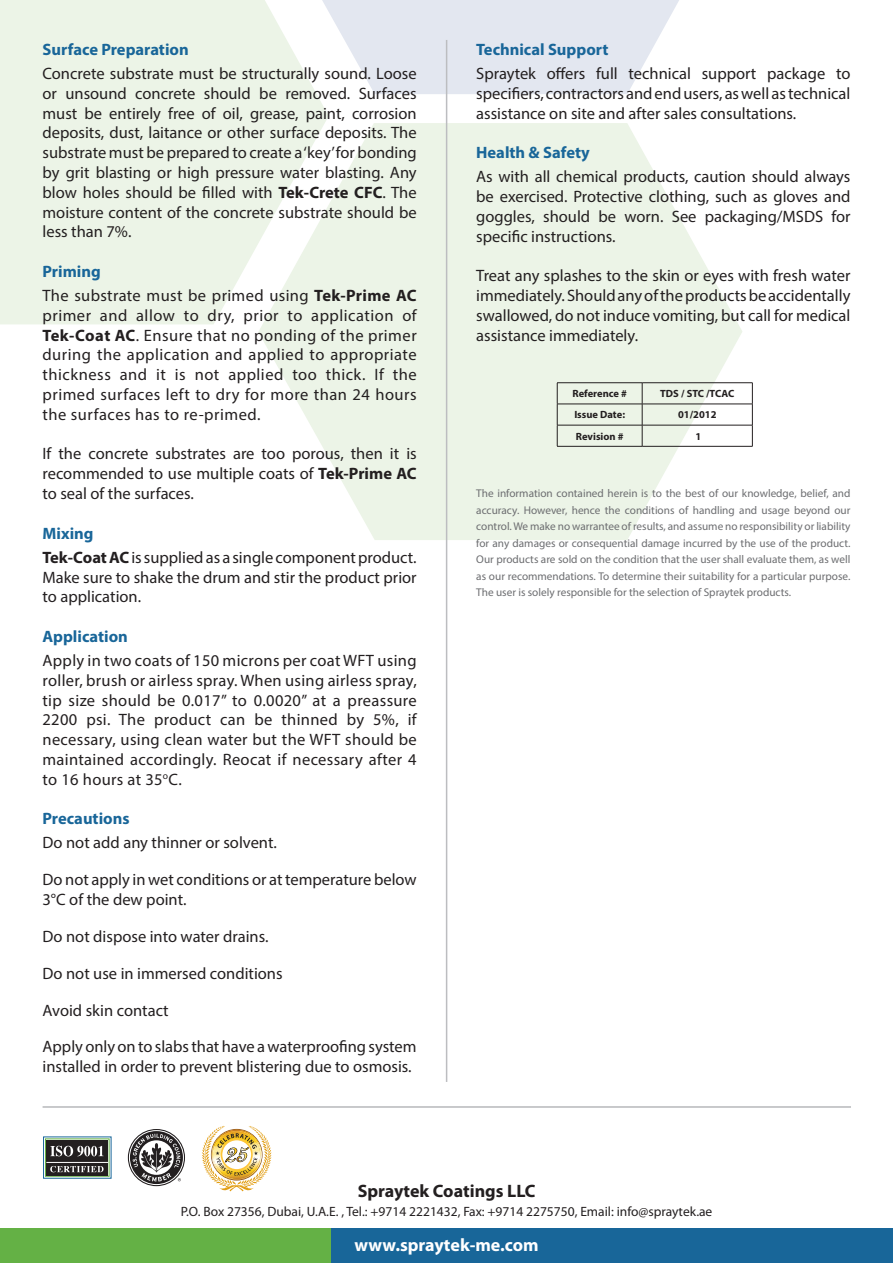
<style>
.page{position:relative;width:893px;height:1263px;background:#fff}
.page>*{position:absolute;margin:0;border:0;box-sizing:border-box;transform-origin:0 0}
.t1{font:700 18px "Myriad Pro";color:#231f20}
.t2{font:700 18px "Myriad Pro";color:#fff}
.Body_Text{font:16.5px/19.8px "Myriad Pro";color:#231f20;text-align:justify}
.t3{font:700 16.5px "Myriad Pro";color:#196699}
.t4{font:13.5px "Myriad Pro";color:#231f20}
.Disc{font:11.25px/16.5px "Myriad Pro";color:#6c6d70;text-align:justify}
.t5{font:700 10.5px "Myriad Pro";color:#231f20}
.s1{font-weight:700}
</style>
<div class="page">
<div style="left:0;top:0;width:329px;height:324px;background:#ecf4e7"></div>
<svg style="left:258px;top:123px;width:484px;height:417px;fill:#ecf4e7"></svg>
<svg style="left:322px;top:0;width:357px;height:94px"></svg>
<div style="left:0;top:1229px;width:332px;height:34px;background:#64b145"></div>
<div style="left:332px;top:1229px;width:561px;height:34px;background:#186699"></div>
<hr style="left:43px;top:1107px;width:808px;height:1px;background:#939598">
<svg style="left:128px;top:1129px;width:57px;height:57px"></svg>
<img style="left:202px;top:1126px;width:70px;height:65px">
<div style="left:43px;top:1136px;width:69px;height:43px;border:1px solid #186699"></div>
<div style="left:46px;top:1163px;width:62px;height:12px;background:#231f20"></div>
<div style="left:46px;top:1140px;width:62px;height:22px;background:#231f20"></div>
<svg style="left:50px;top:1146px;width:54px;height:10px"></svg>
<svg style="left:50px;top:1166px;width:54px;height:6px"></svg>
<hr style="left:446px;top:40px;width:1px;height:1042px;background:#bcbdc0">
<hr style="left:557px;top:382px;width:85px;height:1px;background:#231f20">
<hr style="left:642px;top:382px;width:110px;height:1px;background:#231f20">
<hr style="left:557px;top:404px;width:85px;height:1px;background:#231f20">
<hr style="left:642px;top:404px;width:110px;height:1px;background:#231f20">
<hr style="left:557px;top:425px;width:85px;height:1px;background:#231f20">
<svg style="left:557px;top:383px;width:1px;height:63px"></svg>
<hr style="left:642px;top:425px;width:110px;height:1px;background:#231f20">
<svg style="left:642px;top:383px;width:1px;height:63px"></svg>
<svg style="left:752px;top:383px;width:1px;height:63px"></svg>
<hr style="left:557px;top:446px;width:85px;height:1px;background:#231f20">
<hr style="left:642px;top:446px;width:110px;height:1px;background:#231f20">
<h1 class="t3" style="left:43px;top:39px;width:148px">Surface Preparation</h1>
<p class="Body_Text" style="left:43px;top:63px;width:376px">Concrete substrate must be structurally sound. Loose or unsound concrete should be removed. Surfaces must be entirely free of oil, grease, paint, corrosion deposits, dust, laitance or other surface deposits. The substrate must be prepared to create a ‘key’ for bonding by grit blasting or high pressure water blasting. Any blow holes should be filled with <span class="s1">Tek-Crete CFC</span>. The moisture content of the concrete substrate should be less than 7%.</p>
<h1 class="t3" style="left:43px;top:261px;width:60px">Priming</h1>
<p class="Body_Text" style="left:43px;top:285px;width:376px">The substrate must be primed using <span class="s1">Tek-Prime AC </span>primer and allow to dry, prior to application of <span class="s1">Tek-Coat AC</span>. Ensure that no ponding of the primer during the application and applied to appropriate thickness and it is not applied too thick. If the primed surfaces left to dry for more than 24 hours the surfaces has to re-primed.</p>
<p class="Body_Text" style="left:43px;top:444px;width:376px">If the concrete substrates are too porous, then it is recommended to use multiple coats of <span class="s1">Tek-Prime AC </span>to seal of the surfaces.</p>
<h1 class="t3" style="left:43px;top:522px;width:52px">Mixing</h1>
<p class="Body_Text" style="left:43px;top:547px;width:376px"><span class="s1">Tek-Coat AC</span> is supplied as a single component product.<br>Make sure to shake the drum and stir the product prior to application.</p>
<h1 class="t3" style="left:43px;top:626px;width:87px">Application</h1>
<p class="Body_Text" style="left:43px;top:650px;width:376px">Apply in two coats of 150 microns per coat WFT using roller, brush or airless spray. When using airless spray, tip size should be 0.017” to 0.0020” at a preassure 2200 psi. The product can be thinned by 5%, if necessary, using clean water but the WFT should be maintained accordingly. Reocat if necessary after 4 to 16 hours at 35<sup>o</sup>C.</p>
<h1 class="t3" style="left:43px;top:808px;width:89px">Precautions</h1>
<p class="Body_Text" style="left:43px;top:833px;width:236px">Do not add any thinner or solvent.</p>
<p class="Body_Text" style="left:43px;top:869px;width:376px">Do not apply in wet conditions or at temperature below<br>3°C of the dew point.</p>
<p class="Body_Text" style="left:43px;top:926px;width:227px">Do not dispose into water drains.</p>
<p class="Body_Text" style="left:43px;top:963px;width:242px">Do not use in immersed conditions</p>
<p class="Body_Text" style="left:43px;top:1000px;width:128px">Avoid skin contact</p>
<p class="Body_Text" style="left:43px;top:1037px;width:376px">Apply only on to slabs that have a waterproofing system installed in order to prevent blistering due to osmosis.</p>
<h1 class="t3" style="left:476px;top:39px;width:134px">Technical Support</h1>
<p class="Body_Text" style="left:476px;top:63px;width:376px">Spraytek offers full technical support package to specifiers, contractors and end users, as well as technical assistance on site and after sales consultations.</p>
<h1 class="t3" style="left:476px;top:142px;width:115px">Health &amp; Safety</h1>
<p class="Body_Text" style="left:476px;top:167px;width:376px">As with all chemical products, caution should always be exercised. Protective clothing, such as gloves and goggles, should be worn. See packaging/MSDS for specific instructions.</p>
<p class="Body_Text" style="left:476px;top:266px;width:376px">Treat any splashes to the skin or eyes with fresh water immediately. Should any of the products be accidentally swallowed, do not induce vomiting, but call for medical assistance immediately.</p>
<p class="t5" style="left:572px;top:387px;width:56px">Reference #</p>
<p class="t5" style="left:660px;top:387px;width:76px">TDS / STC /TCAC</p>
<p class="t5" style="left:574px;top:408px;width:52px">Issue Date:</p>
<p class="t5" style="left:678px;top:408px;width:40px">01/2012</p>
<p class="t5" style="left:576px;top:429px;width:49px">Revision #</p>
<p class="t5" style="left:695px;top:429px;width:7px">1</p>
<p class="Disc" style="left:476px;top:485px;width:376px">The information contained herein is to the best of our knowledge, belief, and accuracy. However, hence the conditions of handling and usage beyond our control. We make no warrantee of results, and assume no responsibility or liability for any damages or consequential damage incurred by the use of the product.<br>Our products are sold on the condition that the user shall evaluate them, as well as our recommendations. To determine their suitability for a particular purpose.<br>The user is solely responsible for the selection of Spraytek products.</p>
<p class="t1" style="left:358px;top:1179px;width:179px">Spraytek Coatings LLC</p>
<p class="t4" style="left:181px;top:1203px;width:533px">P.O. Box 27356, Dubai, U.A.E. , Tel.: +9714 2221432, Fax: +9714 2275750, Email: info@spraytek.ae</p>
<p class="t2" style="left:355px;top:1233px;width:186px">www.spraytek-me.com</p>
</div>
